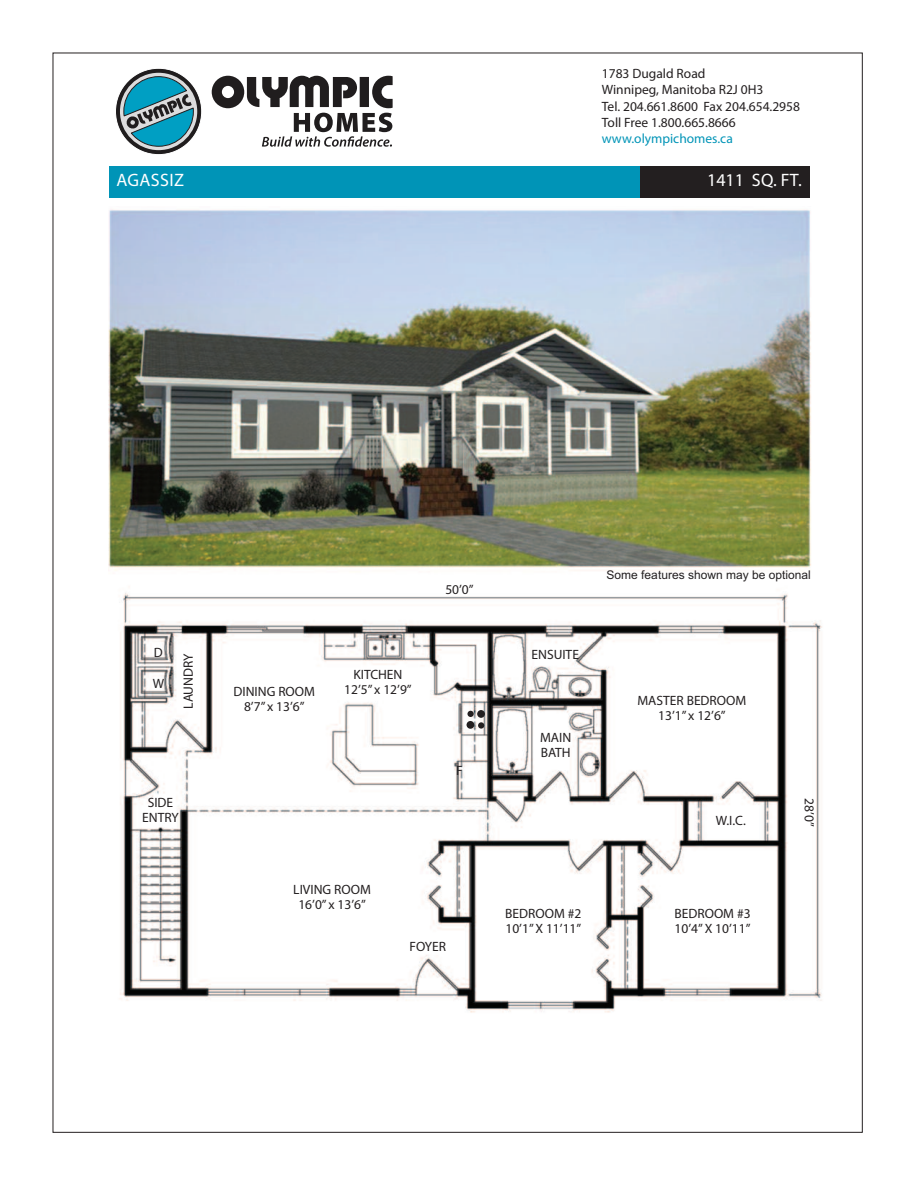
<style>
.page{position:relative;width:918px;height:1188px;background:#fff}
.page>*{position:absolute;margin:0;border:0;box-sizing:border-box;transform-origin:0 0}
.t1{font:18px "Myriad Pro";letter-spacing:.02em;color:#fff}
.t2{font:13.5px/15px "Myriad Pro";color:#231f20}
.t3{font:13.5px "Myriad Pro";color:#0094b7}
.t4{font:12px "Arial";color:#231f20}
</style>
<div class="page">
<div style="left:640px;top:166px;width:169px;height:32px;background:#231f20"></div>
<svg style="left:116px;top:68px;width:86px;height:87px"></svg>
<div style="left:120px;top:73px;width:77px;height:77px;background:#dcdcdd;border-radius:50%"></div>
<svg style="left:123px;top:76px;width:71px;height:71px"></svg>
<svg style="left:212px;top:76px;width:181px;height:71px"></svg>
<div style="left:109px;top:166px;width:531px;height:32px;background:#0094b7"></div>
<img style="left:109px;top:209px;width:713px;height:804px">
<div style="left:467px;top:721px;width:7px;height:8px;background:#231f20;border-radius:50%"></div>
<div style="left:477px;top:710px;width:8px;height:8px;background:#231f20;border-radius:50%"></div>
<div style="left:478px;top:722px;width:6px;height:7px;background:#231f20;border-radius:50%"></div>
<div style="left:467px;top:711px;width:7px;height:6px;background:#231f20;border-radius:50%"></div>
<p class="t2" style="left:602px;top:67px;width:200px;line-height:16.2px">1783 Dugald Road<br>Winnipeg, Manitoba R2J 0H3<br>Tel. 204.661.8600 Fax 204.654.2958<br>Toll Free 1.800.665.8666</p>
<p class="t3" style="left:602px;top:133px;width:132px">www.olympichomes.ca</p>
<h1 class="t1" style="left:116px;top:174px;width:69px">AGASSIZ</h1>
<h1 class="t1" style="left:707px;top:174px;width:96px">1411 SQ. FT.</h1>
<p class="t4" style="left:607px;top:568px;width:206px">Some features shown may be optional</p>
<p class="t2" style="left:445px;top:583px;width:30px">50’0”</p>
<p class="t2" style="left:154px;top:646px;width:10px">D</p>
<p class="t2" style="left:153px;top:677px;width:13px">W</p>
<p class="t2" style="left:182px;top:709px;width:57px;rotate:-90deg">LAUNDRY</p>
<p class="t2" style="left:353px;top:668px;width:51px">KITCHEN</p>
<p class="t2" style="left:234px;top:685px;width:83px">DINING ROOM</p>
<p class="t2" style="left:344px;top:683px;width:69px">12’5” x 12’9”</p>
<p class="t2" style="left:244px;top:700px;width:62px">8’7” x 13’6”</p>
<p class="t2" style="left:532px;top:648px;width:49px">ENSUITE</p>
<p class="t2" style="left:638px;top:694px;width:110px;text-align:center">MASTER BEDROOM<br>13’1” x 12’6”</p>
<p class="t2" style="left:540px;top:731px;width:33px">MAIN<br>BATH</p>
<p class="t2" style="left:456px;top:764px;width:8px">F</p>
<p class="t2" style="left:142px;top:796px;width:38px;text-align:center">SIDE<br>ENTRY</p>
<p class="t2" style="left:716px;top:814px;width:32px">W.I.C.</p>
<p class="t2" style="left:816px;top:798px;width:30px;rotate:90deg">28’0”</p>
<p class="t2" style="left:293px;top:883px;width:79px;text-align:center">LIVING ROOM<br>16’0” x 13’6”</p>
<p class="t2" style="left:505px;top:907px;width:78px">BEDROOM #2<br>10’1”X 11’11”</p>
<p class="t2" style="left:674px;top:907px;width:78px">BEDROOM #3<br>10’4”X 10’11”</p>
<p class="t2" style="left:409px;top:940px;width:38px">FOYER</p>
</div>
